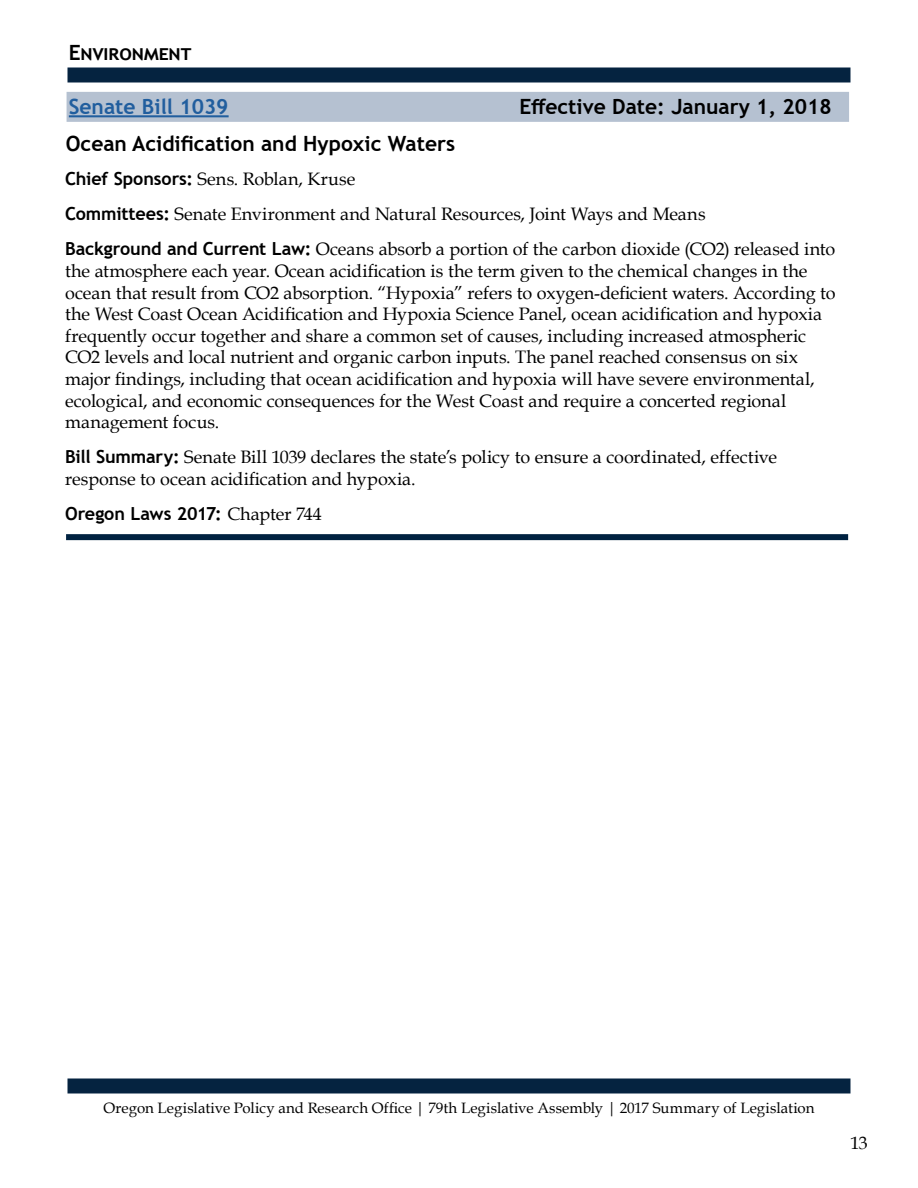
<style>
.page{position:relative;width:918px;height:1188px;background:#fff}
.page>*{position:absolute;margin:0;border:0;box-sizing:border-box;transform-origin:0 0}
.t1{font:700 21px "Trebuchet MS";color:#000}
.t2{font:700 21px "Trebuchet MS";color:#215e9e}
.t3{font:18px/21.6px "Book Antiqua";color:#000}
.t4{font:700 18px "Trebuchet MS";letter-spacing:-.005em;color:#000}
.t5{font:15px "Book Antiqua";letter-spacing:.005em;color:#000}
.s1{font-family:"Trebuchet MS";font-weight:700}
.s2{font-family:"Book Antiqua";font-weight:400}
</style>
<div class="page">
<div style="left:68px;top:68px;width:782px;height:14px;background:#052340"></div>
<div style="left:68px;top:1078px;width:782px;height:16px;background:#052340"></div>
<div style="left:67px;top:92px;width:782px;height:30px;background:#b5c1d1"></div>
<hr style="left:69px;top:115px;width:160px;height:2px;background:#215e9e">
<div style="left:66px;top:534px;width:782px;height:6px;background:#002241"></div>
<p class="t1" style="left:69px;top:39px;width:122px">Environment</p>
<p class="t2" style="left:69px;top:93px;width:161px">Senate Bill 1039</p>
<p class="t1" style="left:519px;top:93px;width:314px">Effective Date: January 1, 2018</p>
<p class="t1" style="left:66px;top:130px;width:391px">Ocean Acidification and Hypoxic Waters</p>
<p class="t3" style="left:65px;top:161px;width:772px;line-height:35.1px"><span class="s1">Chief Sponsors:</span> Sens. Roblan, Kruse<br><span class="s1">Committees:</span> Senate Environment and Natural Resources, Joint Ways and Means<br><span class="s1">Background and Current Law:</span> Oceans absorb a portion of the carbon dioxide (CO2) released into</p>
<p class="t3" style="left:65px;top:260px;width:772px">the atmosphere each year. Ocean acidification is the term given to the chemical changes in the ocean that result from CO2 absorption. “Hypoxia” refers to oxygen-deficient waters. According to the West Coast Ocean Acidification and Hypoxia Science Panel, ocean acidification and hypoxia frequently occur together and share a common set of causes, including increased atmospheric CO2 levels and local nutrient and organic carbon inputs. The panel reached consensus on six major findings, including that ocean acidification and hypoxia will have severe environmental, ecological, and economic consequences for the West Coast and require a concerted regional management focus.</p>
<p class="t3" style="left:65px;top:446px;width:714px"><span class="s1">Bill Summary:</span> Senate Bill 1039 declares the state’s policy to ensure a coordinated, effective response to ocean acidification and hypoxia.</p>
<p class="t4" style="left:65px;top:502px;width:258px">Oregon Laws 2017: <span class="s2">Chapter 744</span></p>
<p class="t5" style="left:104px;top:1097px;width:712px">Oregon Legislative Policy and Research Office | 79th Legislative Assembly | 2017 Summary of Legislation</p>
<p class="t3" style="left:850px;top:1131px;width:19px">13</p>
</div>
